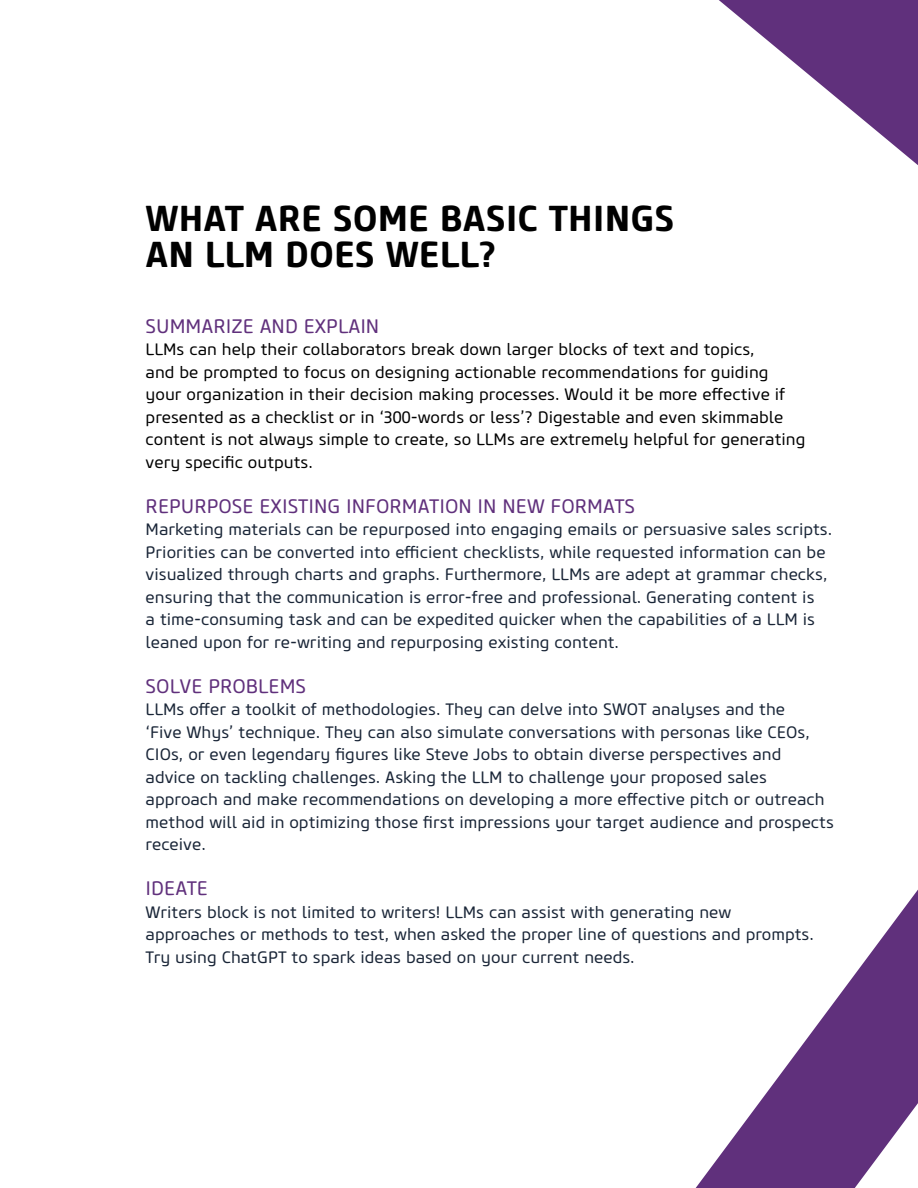
<style>
.page{position:relative;width:918px;height:1188px;background:#fff}
.page>*{position:absolute;margin:0;border:0;box-sizing:border-box;transform-origin:0 0}
.t1{font:700 36px/36px "Core Sans M65";color:#000}
.t2{font:19.5px "Core Sans M45";color:#60307c}
.t3{font:16.5px/22.5px "Core Sans M45";color:#192537}
.t4{font:16.5px/22.5px "Core Sans M45";color:#000}
</style>
<div class="page">
<svg style="left:695px;top:889px;width:223px;height:299px"></svg>
<svg style="left:719px;top:0;width:199px;height:165px"></svg>
<p class="t1" style="left:146px;top:201px;width:530px">WHAT ARE SOME BASIC THINGS<br>AN LLM DOES WELL?</p>
<p class="t2" style="left:146px;top:314px;width:235px">SUMMARIZE AND EXPLAIN</p>
<p class="t4" style="left:146px;top:339px;width:661px">LLMs can help their collaborators break down larger blocks of text and topics,<br>and be prompted to focus on designing actionable recommendations for guiding your organization in their decision making processes. Would it be more effective if presented as a checklist or in ‘300-words or less’? Digestable and even skimmable content is not always simple to create, so LLMs are extremely helpful for generating very specific outputs.</p>
<p class="t2" style="left:146px;top:494px;width:491px">REPURPOSE EXISTING INFORMATION IN NEW FORMATS</p>
<p class="t3" style="left:146px;top:519px;width:688px">Marketing materials can be repurposed into engaging emails or persuasive sales scripts.<br>Priorities can be converted into efficient checklists, while requested information can be visualized through charts and graphs. Furthermore, LLMs are adept at grammar checks, ensuring that the communication is error-free and professional. Generating content is<br>a time-consuming task and can be expedited quicker when the capabilities of a LLM is leaned upon for re-writing and repurposing existing content.</p>
<p class="t2" style="left:146px;top:674px;width:162px">SOLVE PROBLEMS</p>
<p class="t3" style="left:146px;top:699px;width:690px">LLMs offer a toolkit of methodologies. They can delve into SWOT analyses and the<br>‘Five Whys’ technique. They can also simulate conversations with personas like CEOs, CIOs, or even legendary figures like Steve Jobs to obtain diverse perspectives and advice on tackling challenges. Asking the LLM to challenge your proposed sales approach and make recommendations on developing a more effective pitch or outreach method will aid in optimizing those first impressions your target audience and prospects receive.</p>
<p class="t2" style="left:146px;top:876px;width:64px">IDEATE</p>
<p class="t3" style="left:146px;top:901px;width:670px">Writers block is not limited to writers! LLMs can assist with generating new approaches or methods to test, when asked the proper line of questions and prompts.<br>Try using ChatGPT to spark ideas based on your current needs.</p>
</div>
